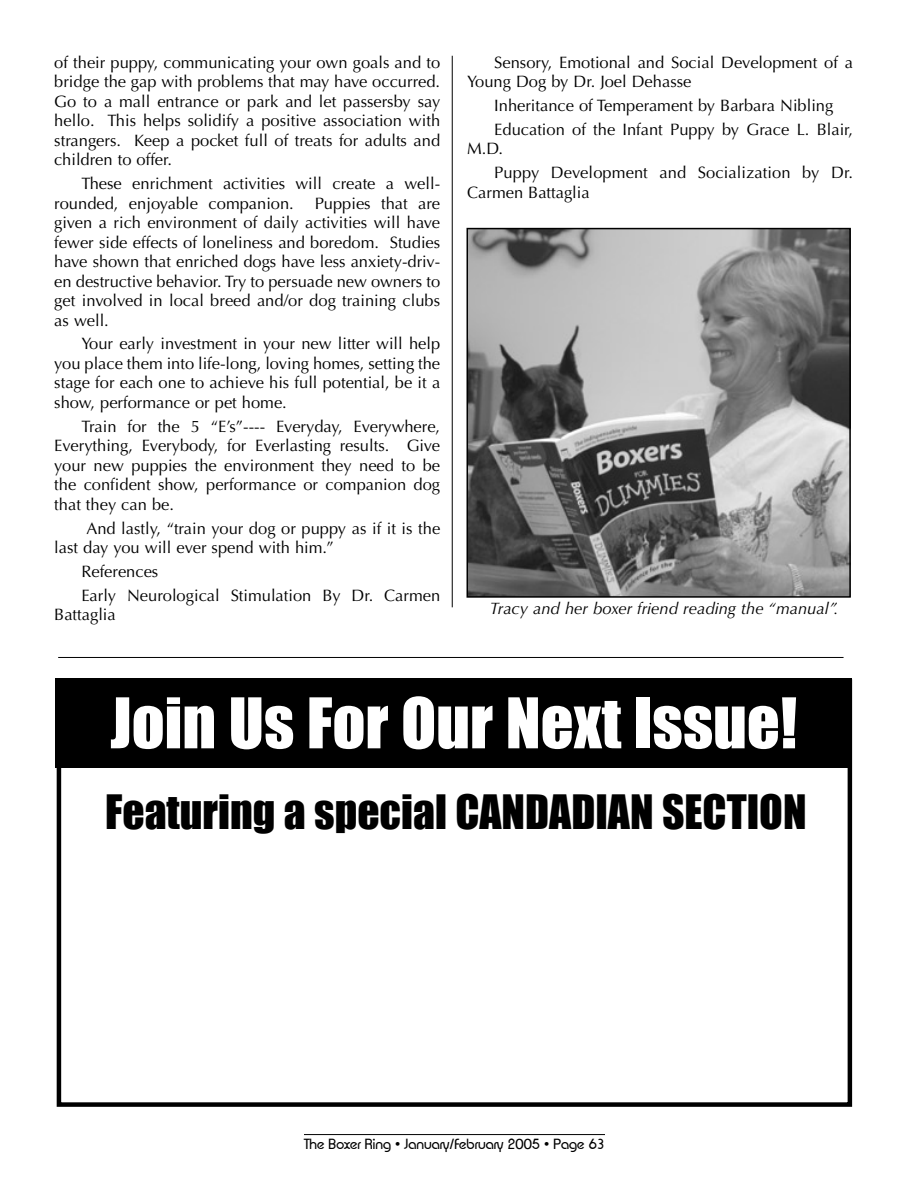
<style>
.page{position:relative;width:905px;height:1188px;background:#fff}
.page>*{position:absolute;margin:0;border:0;box-sizing:border-box;transform-origin:0 0}
.t1{font:64.5px "Impact";color:#fff}
.t2{font:43.5px "Impact";color:#000}
.body_copy{font:16.5px/19.5px "Optima";color:#000}
.Paragraph{font:16.5px/19.5px "Optima";color:#000;text-align:justify}
.t3{font:italic 16.5px "Optima";color:#000}
.t4{font:15px "Xpressive";color:#000}
</style>
<div class="page">
<img style="left:469px;top:231px;width:378px;height:364px">
<div style="left:466px;top:228px;width:384px;height:370px;border:2px solid #000"></div>
<hr style="left:452px;top:56px;width:1px;height:551px;background:#000">
<hr style="left:58px;top:657px;width:785px;height:1px;background:#000">
<hr style="left:304px;top:1134px;width:301px;height:1px;background:#000">
<div style="left:55px;top:678px;width:797px;height:90px;background:#000"></div>
<div style="left:57px;top:679px;width:795px;height:428px;border:4px solid #000"></div>
<p class="Paragraph" style="left:54px;top:53px;width:387px">of their puppy, communicating your own goals and to bridge the gap with problems that may have occurred.<br>Go to a mall entrance or park and let passersby say hello. This helps solidify a positive association with strangers. Keep a pocket full of treats for adults and children to offer.</p>
<p class="body_copy" style="left:54px;top:174px;width:387px;text-indent:27px">These enrichment activities will create a well&shy;rounded, enjoyable companion.</p>
<p class="body_copy" style="left:54px;top:194px;width:387px;text-align:justify;text-indent:260px">Puppies that are given a rich environment of daily activities will have fewer side effects of loneliness and boredom. Studies have shown that enriched dogs have less anxiety-driv&shy;en destructive behavior. Try to persuade new owners to get involved in local breed and/or dog training clubs as well.</p>
<p class="body_copy" style="left:54px;top:334px;width:387px;text-align:justify;text-indent:27px">Your early investment in your new litter will help you place them into life-long, loving homes, setting the stage for each one to achieve his full potential, be it a show, performance or pet home.</p>
<p class="body_copy" style="left:54px;top:417px;width:387px;text-align:justify;text-indent:27px">Train for the 5 “E’s”---- Everyday, Everywhere, Everything, Everybody, for Everlasting results. Give your new puppies the environment they need to be the confident show, performance or companion dog that they can be.</p>
<p class="body_copy" style="left:54px;top:518px;width:387px;text-indent:32px">And lastly, “train your dog or puppy as if it is the last day you will ever spend with him.”</p>
<p class="body_copy" style="left:81px;top:562px;width:79px">References</p>
<p class="body_copy" style="left:54px;top:586px;width:387px;text-indent:27px">Early Neurological Stimulation By Dr. Carmen<br>Battaglia</p>
<p class="body_copy" style="left:467px;top:53px;width:387px;text-indent:27px">Sensory, Emotional and Social Development of a<br>Young Dog by Dr. Joel Dehasse</p>
<p class="body_copy" style="left:494px;top:96px;width:340px">Inheritance of Temperament by Barbara Nibling</p>
<p class="body_copy" style="left:467px;top:120px;width:387px;text-indent:27px">Education of the Infant Puppy by Grace L. Blair,<br>M.D.</p>
<p class="body_copy" style="left:467px;top:163px;width:387px;text-indent:27px">Puppy Development and Socialization by Dr.<br>Carmen Battaglia</p>
<p class="t3" style="left:490px;top:599px;width:350px">Tracy and her boxer friend reading the “manual”.</p>
<p class="t1" style="left:110px;top:683px;width:688px">Join Us For Our Next Issue!</p>
<p class="t2" style="left:105px;top:785px;width:703px">Featuring a special CANDADIAN SECTION</p>
<p class="t4" style="left:304px;top:1136px;width:302px">The Boxer Ring • January/February 2005 • Page 63</p>
</div>
